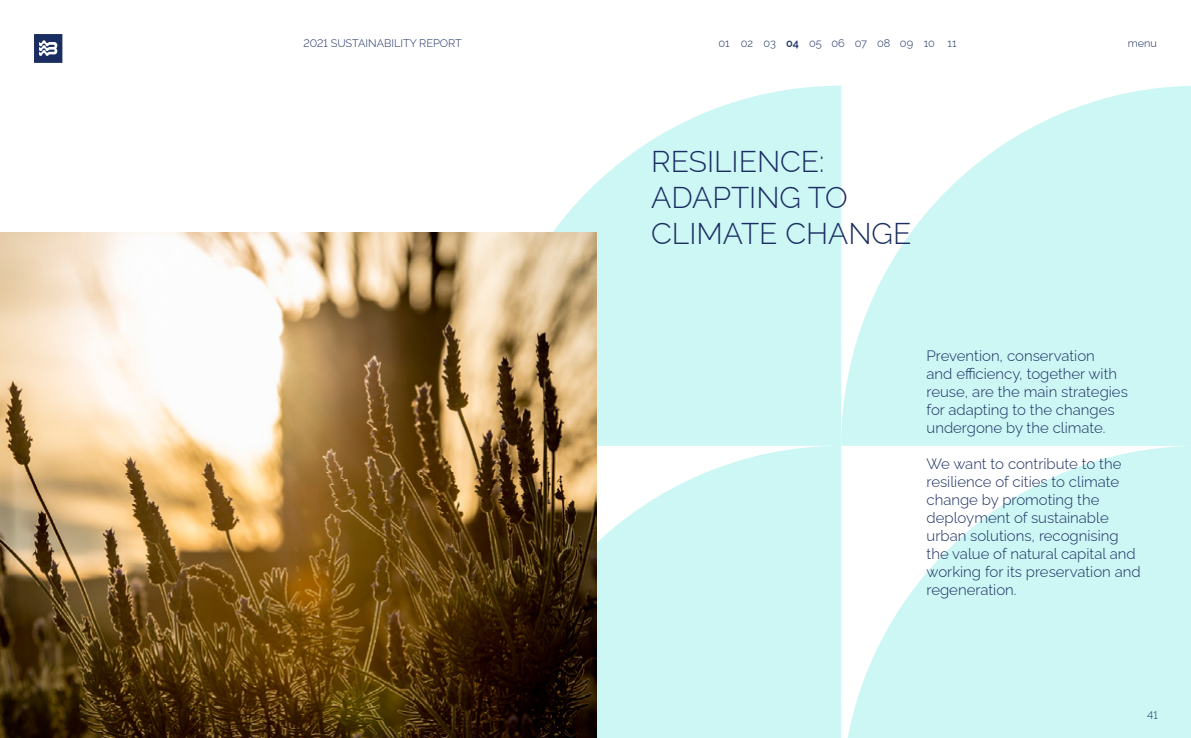
<style>
.page{position:relative;width:1191px;height:738px;background:#fff}
.page>*{position:absolute;margin:0;border:0;box-sizing:border-box;transform-origin:0 0}
.t1{font:300 30px/36px "Raleway";color:#1a2d61}
.t2{font:300 15px/18px "Raleway";color:#1a2d61}
.t3{font:300 11px "Raleway";color:#1a2d61}
.s1{font-weight:600}
</style>
<div class="page">
<svg style="left:553px;top:86px;width:288px;height:359px;background:#d2f7f6"></svg>
<svg style="left:841px;top:86px;width:350px;height:359px;fill:#ccf7f5"></svg>
<svg style="left:596px;top:445px;width:245px;height:292px;background:#d0f6f5"></svg>
<svg style="left:841px;top:445px;width:350px;height:292px;fill:#ccf7f5"></svg>
<img style="left:0;top:232px;width:596px;height:505px">
<svg style="left:34px;top:34px;width:28px;height:29px"></svg>
<p class="t3" style="left:303px;top:35px;width:160px">2021 SUSTAINABILITY REPORT</p>
<p class="t3" style="left:718px;top:35px;width:239px">01 02 03 <span class="s1">04</span> 05 06 07 08 09 10 11</p>
<p class="t3" style="left:1127px;top:35px;width:31px">menu</p>
<h1 class="t1" style="left:651px;top:140px;width:262px">RESILIENCE:<br>ADAPTING TO<br>CLIMATE CHANGE</h1>
<p class="t2" style="left:926px;top:345px;width:203px">Prevention, conservation<br>and efficiency, together with reuse, are the main strategies for adapting to the changes undergone by the climate.</p>
<p class="t2" style="left:926px;top:452px;width:216px">We want to contribute to the resilience of cities to climate change by promoting the deployment of sustainable urban solutions, recognising the value of natural capital and working for its preservation and regeneration.</p>
<p class="t3" style="left:1147px;top:705px;width:12px">41</p>
</div>
